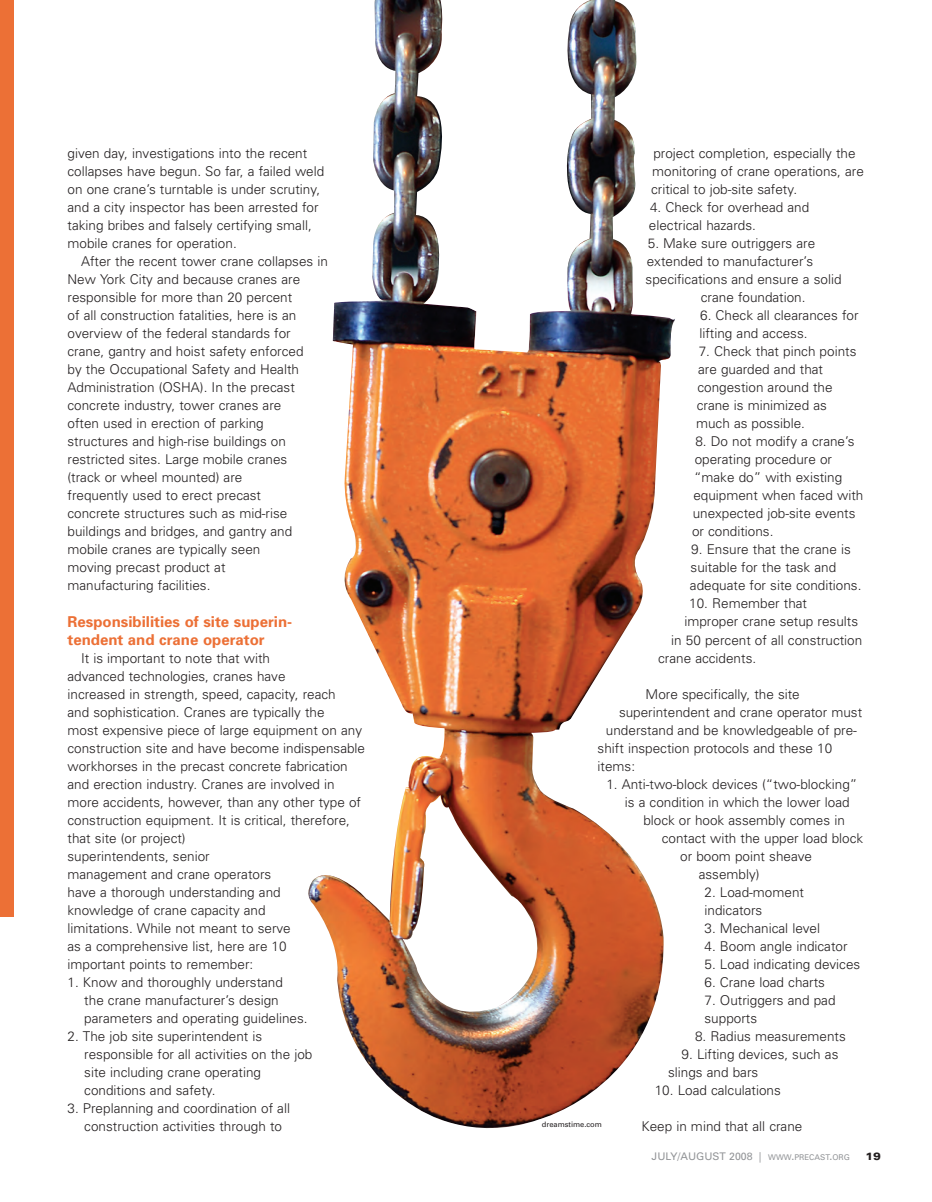
<style>
.page{position:relative;width:932px;height:1202px;background:#fff}
.page>*{position:absolute;margin:0;border:0;box-sizing:border-box;transform-origin:0 0}
.t1{font:700 15px/18px "Univers";color:#ec7036}
.t2{font:300 13.5px/18px "Univers";color:#231f20}
.t3{font:10.5px "Univers";color:#939598}
.t4{font:900 expanded 10.5px "Univers";color:#231f20}
.t5{font:7.5px "Univers";color:#231f20}
.s1{font-size:7.8px}
</style>
<div class="page">
<div style="left:0;top:0;width:14px;height:917px;background:#ec7036"></div>
<img style="left:308px;top:0;width:367px;height:1128px">
<p class="t2" style="left:67px;top:146px;width:258px">given day, investigations into the recent collapses have begun. So far, a failed weld on one crane’s turntable is under scrutiny, and a city inspector has been arrested for taking bribes and falsely certifying small, mobile cranes for operation.</p>
<p class="t2" style="left:67px;top:254px;width:262px;text-indent:14px">After the recent tower crane collapses in New York City and because cranes are responsible for more than 20 percent<br>of all construction fatalities, here is an overview of the federal standards for crane, gantry and hoist safety enforced<br>by the Occupational Safety and Health Administration (OSHA). In the precast concrete industry, tower cranes are<br>often used in erection of parking structures and high-rise buildings on restricted sites. Large mobile cranes<br>(track or wheel mounted) are<br>frequently used to erect precast<br>concrete structures such as mid-rise buildings and bridges, and gantry and mobile cranes are typically seen<br>moving precast product at<br>manufacturing facilities.</p>
<p class="t1" style="left:68px;top:613px;width:226px">Responsibilities of site superin&shy;tendent and crane operator</p>
<p class="t2" style="left:67px;top:650px;width:299px;text-indent:14px">It is important to note that with<br>advanced technologies, cranes have<br>increased in strength, speed, capacity, reach<br>and sophistication. Cranes are typically the<br>most expensive piece of large equipment on any construction site and have become indispensable workhorses in the precast concrete fabrication and erection industry. Cranes are involved in more accidents, however, than any other type of construction equipment. It is critical, therefore, that site (or project)<br>superintendents, senior<br>management and crane operators<br>have a thorough understanding and<br>knowledge of crane capacity and<br>limitations. While not meant to serve<br>as a comprehensive list, here are 10<br>important points to remember:</p>
<p class="t2" style="left:84px;top:974px;width:225px;text-indent:-17px">1. Know and thoroughly understand<br>the crane manufacturer’s design parameters and operating guidelines.</p>
<p class="t2" style="left:84px;top:1028px;width:229px;text-indent:-17px">2. The job site superintendent is responsible for all activities on the job site including crane operating conditions and safety.</p>
<p class="t2" style="left:84px;top:1100px;width:207px;text-indent:-17px">3. Preplanning and coordination of all construction activities through to</p>
<p class="t2" style="left:651px;top:146px;width:214px">project completion, especially the monitoring of crane operations, are critical to job-site safety.</p>
<p class="t2" style="left:649px;top:200px;width:162px">4. Check for overhead and electrical hazards.</p>
<p class="t2" style="left:648px;top:236px;width:169px">5. Make sure outriggers are</p>
<p class="t2" style="left:646px;top:254px;width:168px">extended to manufacturer’s</p>
<p class="t2" style="left:645px;top:272px;width:197px">specifications and ensure a solid</p>
<p class="t2" style="left:700px;top:290px;width:106px">crane foundation.</p>
<p class="t2" style="left:699px;top:308px;width:160px">6. Check all clearances for lifting and access.</p>
<p class="t2" style="left:696px;top:344px;width:162px">7. Check that pinch points are guarded and that congestion around the crane is minimized as much as possible.</p>
<p class="t2" style="left:692px;top:434px;width:173px">8. Do not modify a crane’s operating procedure or “make do” with existing equipment when faced with unexpected job-site events or conditions.</p>
<p class="t2" style="left:690px;top:542px;width:173px">9. Ensure that the crane is suitable for the task and adequate for site conditions.</p>
<p class="t2" style="left:689px;top:596px;width:119px">10. Remember that</p>
<p class="t2" style="left:684px;top:614px;width:175px">improper crane setup results</p>
<p class="t2" style="left:671px;top:632px;width:192px">in 50 percent of all construction</p>
<p class="t2" style="left:658px;top:650px;width:99px">crane accidents.</p>
<p class="t2" style="left:645px;top:686px;width:156px">More specifically, the site</p>
<p class="t2" style="left:619px;top:704px;width:245px">superintendent and crane operator must</p>
<p class="t2" style="left:606px;top:722px;width:252px">understand and be knowledgeable of pre-</p>
<p class="t2" style="left:597px;top:740px;width:236px">shift inspection protocols and these 10</p>
<p class="t2" style="left:597px;top:758px;width:39px">items:</p>
<p class="t2" style="left:606px;top:776px;width:252px">1. Anti-two-block devices (“two-blocking”</p>
<p class="t2" style="left:625px;top:794px;width:226px">is a condition in which the lower load</p>
<p class="t2" style="left:643px;top:812px;width:203px">block or hook assembly comes in</p>
<p class="t2" style="left:661px;top:830px;width:203px">contact with the upper load block</p>
<p class="t2" style="left:680px;top:848px;width:133px">or boom point sheave</p>
<p class="t2" style="left:698px;top:866px;width:62px">assembly)</p>
<p class="t2" style="left:704px;top:884px;width:101px">2. Load-moment indicators</p>
<p class="t2" style="left:704px;top:920px;width:117px">3. Mechanical level</p>
<p class="t2" style="left:704px;top:938px;width:144px">4. Boom angle indicator</p>
<p class="t2" style="left:704px;top:956px;width:157px">5. Load indicating devices</p>
<p class="t2" style="left:704px;top:974px;width:122px">6. Crane load charts</p>
<p class="t2" style="left:704px;top:992px;width:132px">7. Outriggers and pad supports</p>
<p class="t2" style="left:695px;top:1028px;width:152px">8. Radius measurements</p>
<p class="t2" style="left:668px;top:1046px;width:172px;text-indent:13px">9. Lifting devices, such as slings and bars</p>
<p class="t2" style="left:654px;top:1082px;width:128px">10. Load calculations</p>
<p class="t2" style="left:641px;top:1118px;width:162px">Keep in mind that all crane</p>
<p class="t3" style="left:651px;top:1152px;width:200px">JULY/AUGUST 2008 | <span class="s1">WWW</span>.<span class="s1">PRECAST</span>.<span class="s1">ORG</span></p>
<p class="t4" style="left:865px;top:1152px;width:17px">19</p>
<p class="t5" style="left:542px;top:1121px;width:61px">dreamstime.com</p>
</div>
